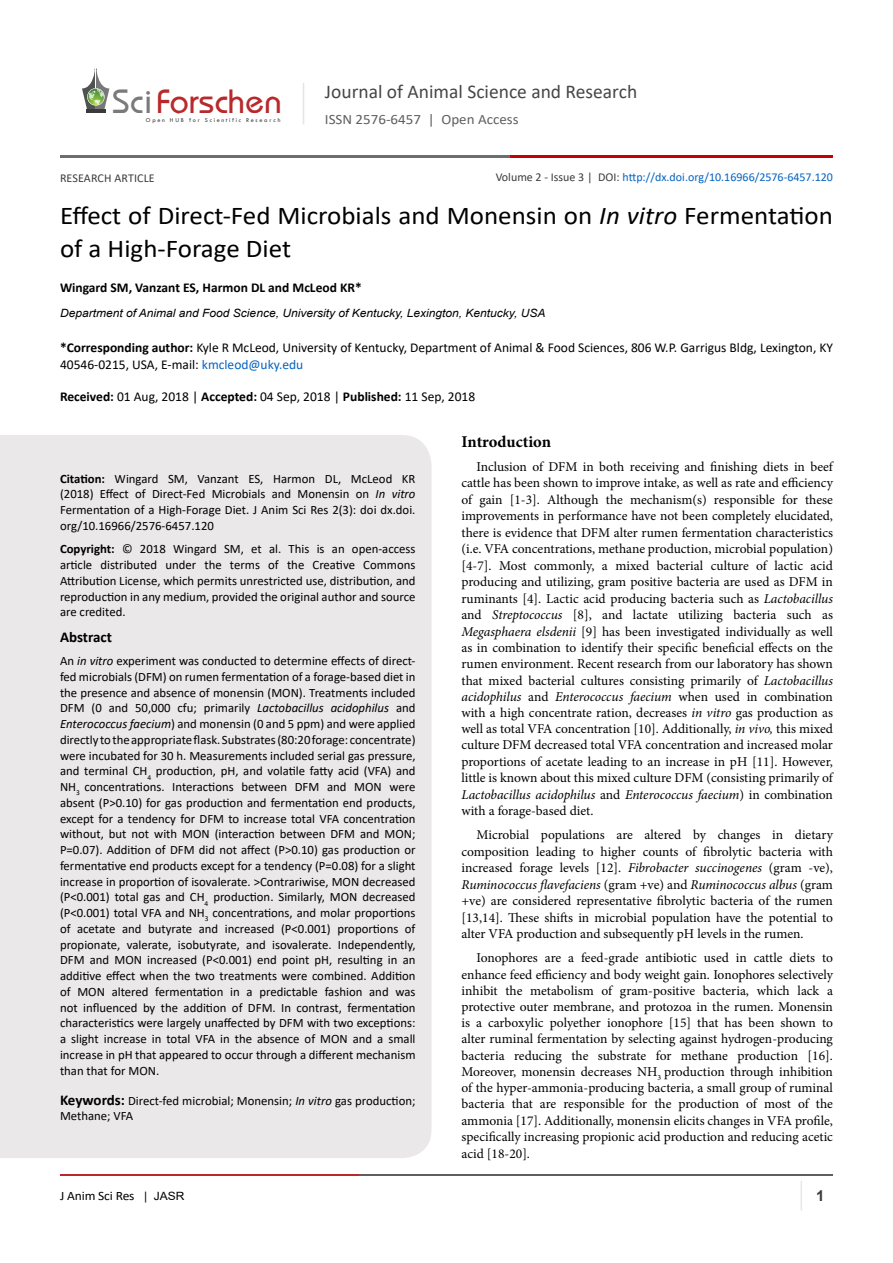
<style>
.page{position:relative;width:893px;height:1263px;background:#fff}
.page>*{position:absolute;margin:0;border:0;box-sizing:border-box;transform-origin:0 0}
.t1{font:35.1px "Opal";color:#b8292c}
.t2{font:25.65px/33px "Calibri";color:#000;scale:1.05 1}
.t3{font:19.5px "Calibri";color:#474646}
.t4{font:700 16.5px "Minion Pro";letter-spacing:-.005em;color:#000}
.List_Paragraph{font:700 15px "Calibri";color:#000}
.t5{font:700 15px "Arial";color:#3c3a3b}
.t6{font:14.25px "Calibri";color:#605f5f;scale:1.05 1}
.t7{font:13.5px/16.4px "Minion Pro";color:#000;text-align:justify}
.t8{font:13.5px/16.5px "Calibri";color:#000}
.t9{font:700 13.5px "Calibri";color:#000}
.t10{font:12.9px "Calibri";letter-spacing:-.01em;color:#000;scale:1.05 1}
.t11{font:12.75px/15.8px "Calibri";color:#000;text-align:justify}
.t12{font:12px "Calibri";color:#0563c1}
.t13{font:12px "Calibri";color:#3c3a3b}
.t14{font:italic 11.4px "Arial";color:#000;scale:1.05 1}
.t15{font:6.15px "Tw Cen";letter-spacing:.28em;color:#3a3a3a}
.s1{color:#7a7a7b}
.s2{color:#3c3a3b}
.s3{font-style:italic}
.s4{font-weight:700}
.s5{color:#0563c1}
.s6{font-weight:700;font-size:15px}
.s7{font-family:"Arial";font-size:11.4px}
</style>
<div class="page">
<hr style="left:86px;top:109px;width:19px;height:4px;background:#3a3a3a">
<svg style="left:82px;top:68px;width:27px;height:41px"></svg>
<hr style="left:303px;top:83px;width:1px;height:41px;background:#e4e5e9">
<hr style="left:800px;top:1181px;width:2px;height:29px;background:#eae8e8">
<hr style="left:60px;top:1174px;width:300px;height:2px;background:#b9282c">
<hr style="left:359px;top:1174px;width:474px;height:2px;background:#5d5e60">
<hr style="left:60px;top:155px;width:535px;height:2px;background:#6e6d6d">
<hr style="left:511px;top:155px;width:322px;height:2px;background:#ca0000">
<div style="left:0;top:435px;width:431px;height:723px;background:#eae8e8"></div>
<p class="t1" style="left:113px;top:80px;width:171px"><span class="s1">Sci</span>Forschen</p>
<p class="t15" style="left:146px;top:116px;width:136px">Open HUB for Scientific Research</p>
<h3 class="t3" style="left:325px;top:78px;width:314px">Journal of Animal Science and Research</h3>
<p class="t6" style="left:325px;top:110px;width:186px">ISSN 2576-6457 | Open Access</p>
<p class="t12" style="left:598px;top:169px;width:236px"><span class="s2">DOI:</span> http://dx.doi.org/10.16966/2576-6457.120</p>
<p class="t13" style="left:496px;top:169px;width:98px">Volume 2 - Issue 3 |</p>
<p class="t13" style="left:60px;top:170px;width:96px">RESEARCH ARTICLE</p>
<p class="t2" style="left:60px;top:199px;width:738px">Effect of Direct-Fed Microbials and Monensin on <span class="s3">In vitro</span> Fermentation of a High-Forage Diet</p>
<p class="t9" style="left:60px;top:278px;width:303px">Wingard SM, Vanzant ES, Harmon DL and McLeod KR*</p>
<p class="t14" style="left:60px;top:305px;width:464px">Department of Animal and Food Science, University of Kentucky, Lexington, Kentucky, USA</p>
<p class="t8" style="left:60px;top:339px;width:774px"><span class="s4">*Corresponding author:</span> Kyle R McLeod, University of Kentucky, Department of Animal &amp; Food Sciences, 806 W.P. Garrigus Bldg, Lexington, KY<br>40546-0215, USA, E-mail: <span class="s5">kmcleod@uky.edu</span></p>
<p class="t8" style="left:60px;top:388px;width:417px"><span class="s4">Received:</span> 01 Aug, 2018 | <span class="s4">Accepted:</span> 04 Sep, 2018 | <span class="s4">Published:</span> 11 Sep, 2018</p>
<p class="t11" style="left:60px;top:470px;width:357px"><span class="s4">Citation:</span> Wingard SM, Vanzant ES, Harmon DL, McLeod KR (2018) Effect of Direct-Fed Microbials and Monensin on <span class="s3">In vitro </span>Fermentation of a High-Forage Diet. J Anim Sci Res 2(3): doi dx.doi. org/10.16966/2576-6457.120</p>
<p class="t11" style="left:60px;top:541px;width:357px"><span class="s4">Copyright:</span> © 2018 Wingard SM, et al. This is an open-access article distributed under the terms of the Creative Commons Attribution License, which permits unrestricted use, distribution, and reproduction in any medium, provided the original author and source are credited.</p>
<p class="List_Paragraph" style="left:60px;top:626px;width:53px">Abstract</p>
<p class="t11" style="left:60px;top:652px;width:357px">An <span class="s3">in vitro</span> experiment was conducted to determine effects of direct&shy;fed microbials (DFM) on rumen fermentation of a forage-based diet in the presence and absence of monensin (MON). Treatments included DFM (0 and 50,000 cfu; primarily <span class="s3">Lactobacillus acidophilus</span> and <span class="s3">Enterococcus faecium</span>) and monensin (0 and 5 ppm) and were applied directly to the appropriate flask. Substrates (80:20 forage: concentrate) were incubated for 30 h. Measurements included serial gas pressure, and terminal CH<sub>4</sub> production, pH, and volatile fatty acid (VFA) and NH<sub>3</sub> concentrations. Interactions between DFM and MON were absent (P&gt;0.10) for gas production and fermentation end products, except for a tendency for DFM to increase total VFA concentration without, but not with MON (interaction between DFM and MON; P=0.07). Addition of DFM did not affect (P&gt;0.10) gas production or fermentative end products except for a tendency (P=0.08) for a slight increase in proportion of isovalerate. &gt;Contrariwise, MON decreased (P&lt;0.001) total gas and CH<sub>4</sub> production. Similarly, MON decreased (P&lt;0.001) total VFA and NH<sub>3</sub> concentrations, and molar proportions of acetate and butyrate and increased (P&lt;0.001) proportions of propionate, valerate, isobutyrate, and isovalerate. Independently, DFM and MON increased (P&lt;0.001) end point pH, resulting in an additive effect when the two treatments were combined. Addition of MON altered fermentation in a predictable fashion and was not influenced by the addition of DFM. In contrast, fermentation characteristics were largely unaffected by DFM with two exceptions: a slight increase in total VFA in the absence of MON and a small increase in pH that appeared to occur through a different mechanism than that for MON.</p>
<p class="t11" style="left:60px;top:1092px;width:357px;line-height:15.3px"><span class="s6">Keywords:</span> Direct-fed microbial; Monensin; <span class="s3">In vitro</span> gas production;<br>Methane; VFA</p>
<p class="t4" style="left:461px;top:430px;width:91px">Introduction</p>
<p class="t7" style="left:461px;top:458px;width:373px;text-indent:15px">Inclusion of DFM in both receiving and finishing diets in beef cattle has been shown to improve intake, as well as rate and efficiency of gain [1-3]. Although the mechanism(s) responsible for these improvements in performance have not been completely elucidated, there is evidence that DFM alter rumen fermentation characteristics (i.e. VFA concentrations, methane production, microbial population) [4-7]. Most commonly, a mixed bacterial culture of lactic acid producing and utilizing, gram positive bacteria are used as DFM in ruminants [4]. Lactic acid producing bacteria such as <span class="s3">Lactobacillus </span>and <span class="s3">Streptococcus</span> [8], and lactate utilizing bacteria such as <span class="s3">Megasphaera elsdenii</span> [9] has been investigated individually as well as in combination to identify their specific beneficial effects on the rumen environment. Recent research from our laboratory has shown that mixed bacterial cultures consisting primarily of <span class="s3">Lactobacillus acidophilus</span> and <span class="s3">Enterococcus faecium</span> when used in combination with a high concentrate ration, decreases <span class="s3">in vitro</span> gas production as well as total VFA concentration [10]. Additionally, <span class="s3">in vivo,</span> this mixed culture DFM decreased total VFA concentration and increased molar proportions of acetate leading to an increase in pH [11]. However, little is known about this mixed culture DFM (consisting primarily of <span class="s3">Lactobacillus acidophilus</span> and <span class="s3">Enterococcus faecium</span>) in combination with a forage-based diet.</p>
<p class="t7" style="left:461px;top:827px;width:373px;text-indent:15px">Microbial populations are altered by changes in dietary composition leading to higher counts of fibrolytic bacteria with increased forage levels [12]. <span class="s3">Fibrobacter succinogenes</span> (gram -ve), <span class="s3">Ruminococcus flavefaciens</span> (gram +ve) and <span class="s3">Ruminococcus albus</span> (gram +ve) are considered representative fibrolytic bacteria of the rumen [13,14]. These shifts in microbial population have the potential to alter VFA production and subsequently pH levels in the rumen.</p>
<p class="t7" style="left:461px;top:950px;width:373px;text-indent:15px">Ionophores are a feed-grade antibiotic used in cattle diets to enhance feed efficiency and body weight gain. Ionophores selectively inhibit the metabolism of gram-positive bacteria, which lack a protective outer membrane, and protozoa in the rumen. Monensin is a carboxylic polyether ionophore [15] that has been shown to alter ruminal fermentation by selecting against hydrogen-producing bacteria reducing the substrate for methane production [16].<br>Moreover, monensin decreases NH<sub>3</sub> production through inhibition of the hyper-ammonia-producing bacteria, a small group of ruminal bacteria that are responsible for the production of most of the ammonia [17]. Additionally, monensin elicits changes in VFA profile, specifically increasing propionic acid production and reducing acetic acid [18-20].</p>
<p class="t10" style="left:60px;top:1186px;width:120px">J Anim Sci Res <span class="s7">| JASR</span></p>
<p class="t5" style="left:816px;top:1185px;width:10px">1</p>
</div>
